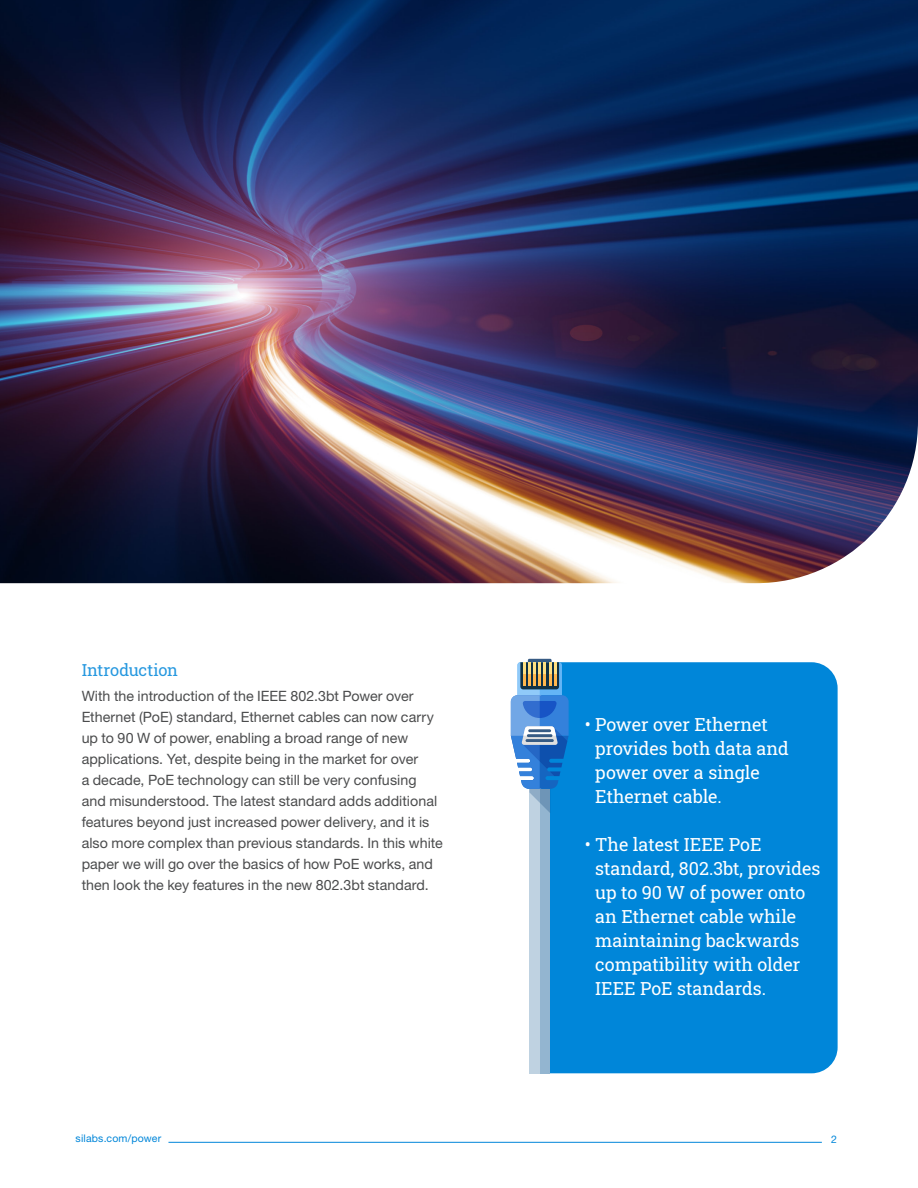
<style>
.page{position:relative;width:918px;height:1188px;background:#fff}
.page>*{position:absolute;margin:0;border:0;box-sizing:border-box;transform-origin:0 0}
.t1{font:18px/24px "Roboto Slab";color:#fff}
.t2{font:16.5px "Roboto Slab";letter-spacing:-.01em;color:#2698df}
.t3{font:14.25px/21px "Helvetica Neue LT Std";letter-spacing:.005em;color:#4b4c4d}
.t4{font:10.5px "Helvetica Neue LT Std";letter-spacing:.02em;color:#0086d9}
</style>
<div class="page">
<hr style="left:168px;top:1142px;width:654px;height:1px;background:#0086d9">
<img style="left:0;top:0;width:918px;height:583px">
<div style="left:550px;top:662px;width:288px;height:411px;background:#0086d9"></div>
<div style="left:529px;top:789px;width:21px;height:285px;background:#93b5d0"></div>
<div style="left:529px;top:789px;width:11px;height:285px;background:#bfd2e1"></div>
<svg style="left:511px;top:659px;width:58px;height:154px"></svg>
<p class="t2" style="left:82px;top:659px;width:98px">Introduction</p>
<p class="t3" style="left:82px;top:685px;width:363px">With the introduction of the IEEE 802.3bt Power over Ethernet (PoE) standard, Ethernet cables can now carry up to 90 W of power, enabling a broad range of new applications. Yet, despite being in the market for over<br>a decade, PoE technology can still be very confusing and misunderstood. The latest standard adds additional features beyond just increased power delivery, and it is also more complex than previous standards. In this white paper we will go over the basics of how PoE works, and then look the key features in the new 802.3bt standard.</p>
<p class="t1" style="left:595px;top:712px;width:195px;text-indent:-10px">• Power over Ethernet provides both data and power over a single<br>Ethernet cable.</p>
<p class="t1" style="left:595px;top:832px;width:227px;text-indent:-10px">• The latest IEEE PoE standard, 802.3bt, provides up to 90 W of power onto an Ethernet cable while maintaining backwards compatibility with older<br>IEEE PoE standards.</p>
<p class="t4" style="left:76px;top:1132px;width:87px">silabs.com/power</p>
<p class="t4" style="left:831px;top:1133px;width:7px">2</p>
</div>
